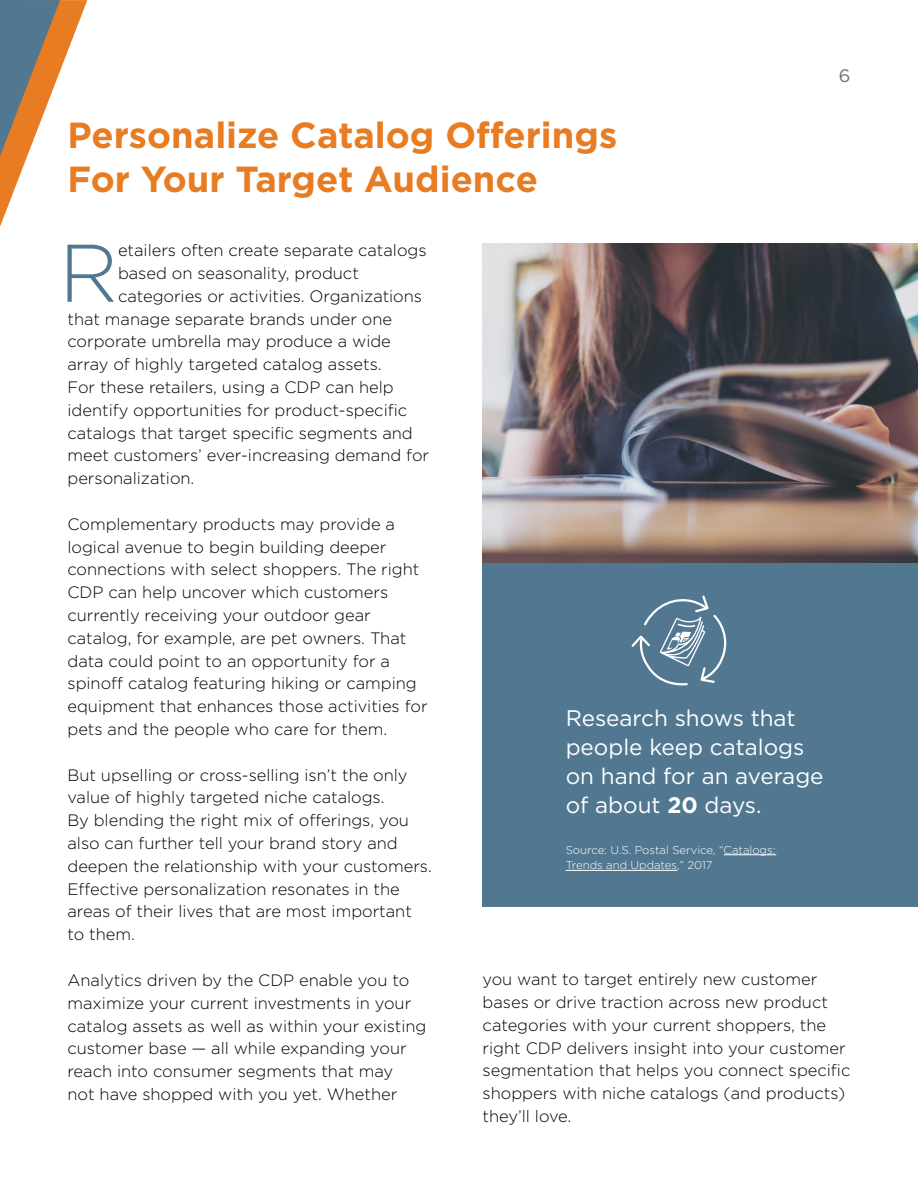
<style>
.page{position:relative;width:918px;height:1188px;background:#fff}
.page>*{position:absolute;margin:0;border:0;box-sizing:border-box;transform-origin:0 0}
.t1{font:300 81.6px "Gotham";color:#527891}
.t2{font:700 36.3px/44.4px "Gotham";color:#e77c22}
.t3{font:22.5px/28.8px "Gotham";color:#fff}
.t4{font:18px "Gotham";color:#6f7073}
.t5{font:300 16.5px/22.8px "Gotham";color:#000}
.t6{font:300 11.4px/15.6px "Gotham";color:#fff}
.s1{font-weight:700}
</style>
<div class="page">
<svg style="left:0;top:0;width:87px;height:227px"></svg>
<img style="left:483px;top:243px;width:435px;height:321px">
<div style="left:483px;top:564px;width:435px;height:343px;background:#527891"></div>
<hr style="left:724px;top:854px;width:52px;height:1px;background:#fff">
<hr style="left:566px;top:870px;width:111px;height:1px;background:#fff">
<svg style="left:631px;top:595px;width:96px;height:91px"></svg>
<h2 class="t2" style="left:68px;top:113px;width:551px">Personalize Catalog Offerings<br>For Your Target Audience</h2>
<p class="t4" style="left:839px;top:64px;width:13px">6</p>
<h1 class="t1" style="left:59px;top:221px;width:61px">R</h1>
<p class="t5" style="left:118px;top:239px;width:310px">etailers often create separate catalogs</p>
<p class="t5" style="left:118px;top:261px;width:242px">based on seasonality, product</p>
<p class="t5" style="left:118px;top:284px;width:306px">categories or activities. Organizations</p>
<p class="t5" style="left:68px;top:307px;width:326px">that manage separate brands under one</p>
<p class="t5" style="left:68px;top:330px;width:325px">corporate umbrella may produce a wide</p>
<p class="t5" style="left:68px;top:353px;width:316px">array of highly targeted catalog assets.</p>
<p class="t5" style="left:68px;top:375px;width:328px">For these retailers, using a CDP can help</p>
<p class="t5" style="left:68px;top:398px;width:341px">identify opportunities for product-specific</p>
<p class="t5" style="left:68px;top:421px;width:347px">catalogs that target specific segments and</p>
<p class="t5" style="left:68px;top:444px;width:363px">meet customers’ ever-increasing demand for</p>
<p class="t5" style="left:68px;top:467px;width:128px">personalization.</p>
<p class="t5" style="left:68px;top:512px;width:362px">Complementary products may provide a logical avenue to begin building deeper connections with select shoppers. The right CDP can help uncover which customers currently receiving your outdoor gear catalog, for example, are pet owners. That data could point to an opportunity for a spinoff catalog featuring hiking or camping equipment that enhances those activities for pets and the people who care for them.</p>
<p class="t5" style="left:68px;top:763px;width:366px">But upselling or cross-selling isn’t the only value of highly targeted niche catalogs.<br>By blending the right mix of offerings, you also can further tell your brand story and deepen the relationship with your customers.<br>Effective personalization resonates in the areas of their lives that are most important to them.</p>
<p class="t5" style="left:68px;top:968px;width:360px">Analytics driven by the CDP enable you to maximize your current investments in your catalog assets as well as within your existing customer base — all while expanding your reach into consumer segments that may<br>not have shopped with you yet. Whether</p>
<h3 class="t3" style="left:566px;top:704px;width:259px">Research shows that people keep catalogs on hand for an average of about <span class="s1">20</span> days.</h3>
<p class="t6" style="left:566px;top:841px;width:211px">Source: U.S. Postal Service, “Catalogs:<br>Trends and Updates,” 2017</p>
<p class="t5" style="left:483px;top:968px;width:369px">you want to target entirely new customer bases or drive traction across new product categories with your current shoppers, the right CDP delivers insight into your customer segmentation that helps you connect specific shoppers with niche catalogs (and products) they’ll love.</p>
</div>
